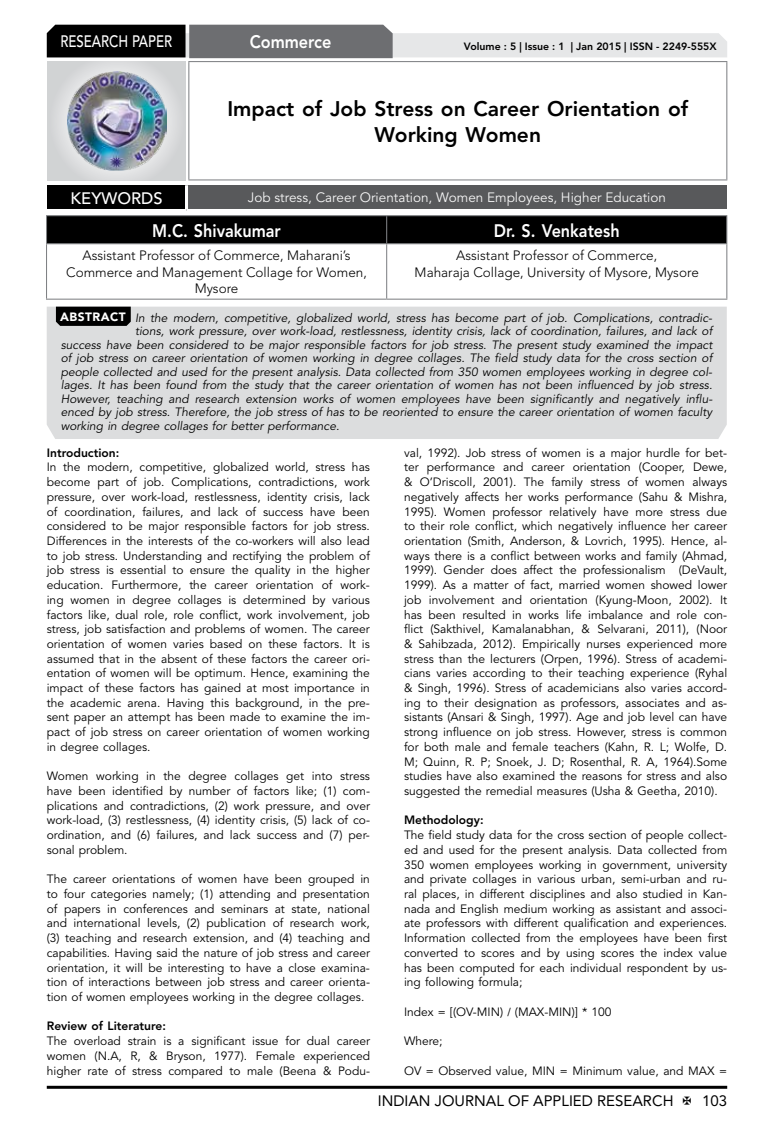
<style>
.page{position:relative;width:774px;height:1136px;background:#fff}
.page>*{position:absolute;margin:0;border:0;box-sizing:border-box;transform-origin:0 0}
.t1{font:800 21px/26.2px "Avenir LT Std";color:#000;text-align:center}
.t2{font:800 18px "Avenir LT Std";color:#fff;scale:.9 1}
.t3{font:500 16.5px "Avenir LT Std";color:#fff;scale:.8 1}
.t4{font:500 16.5px "Avenir LT Std";color:#fff}
.t5{font:15px "Avenir LT Std";color:#000}
.t6{font:300 13.5px/16.2px "Avenir LT Std";color:#000;text-align:center}
.t7{font:13.5px "Avenir LT Std";color:#f6f6f6}
.t8{font:12px/14.7px "Avenir LT Std";color:#000;text-align:justify}
.t9{font:italic 12px "Avenir LT Std";color:#000}
.t10{font:800 12px "Avenir LT Std";color:#000}
.t11{font:800 10.5px "Avenir LT Std";color:#000}
.s1{font-weight:900;font-style:normal;color:#fff}
.s2{font-family:"Times New Roman";font-weight:700}
</style>
<div class="page">
<hr style="left:47px;top:1085px;width:680px;height:3px;background:#000">
<div style="left:48px;top:62px;width:137px;height:118px;background:linear-gradient(to right,#d9dadb,#d9dadb)"></div>
<img style="left:68px;top:71px;width:99px;height:100px">
<svg style="left:47px;top:25px;width:680px;height:33px;background:#979899"></svg>
<hr style="left:188px;top:61px;width:539px;height:1px;background:#808285">
<hr style="left:188px;top:62px;width:1px;height:117px;background:#808285">
<hr style="left:726px;top:62px;width:1px;height:117px;background:#808285">
<hr style="left:188px;top:179px;width:539px;height:1px;background:#808285">
<hr style="left:46px;top:215px;width:341px;height:1px;background:#808285">
<hr style="left:387px;top:215px;width:340px;height:1px;background:#808285">
<div style="left:46px;top:216px;width:681px;height:27px;background:#000"></div>
<hr style="left:46px;top:243px;width:341px;height:1px;background:#808285">
<hr style="left:46px;top:244px;width:1px;height:54px;background:#808285">
<hr style="left:387px;top:243px;width:340px;height:1px;background:#808285">
<hr style="left:386px;top:244px;width:1px;height:54px;background:#808285">
<hr style="left:726px;top:244px;width:1px;height:54px;background:#808285">
<hr style="left:46px;top:298px;width:341px;height:1px;background:#808285">
<hr style="left:387px;top:298px;width:340px;height:1px;background:#808285">
<div style="left:47px;top:185px;width:139px;height:25px;background:#000"></div>
<div style="left:186px;top:185px;width:541px;height:25px;background:#58595b"></div>
<hr style="left:185px;top:185px;width:3px;height:24px;background:#fff">
<hr style="left:47px;top:209px;width:139px;height:3px;background:#fff">
<hr style="left:186px;top:209px;width:541px;height:3px;background:#fff">
<div style="left:47px;top:306px;width:680px;height:133px;background:#dcddde"></div>
<svg style="left:56px;top:306px;width:75px;height:20px"></svg>
<h3 class="t3" style="left:60px;top:32px;width:139px">RESEARCH PAPER</h3>
<h2 class="t2" style="left:250px;top:31px;width:92px">Commerce</h2>
<p class="t11" style="left:464px;top:41px;width:254px">Volume : 5 | Issue : 1 | Jan 2015 | ISSN - 2249-555X</p>
<h1 class="t1" style="left:227px;top:95px;width:462px">Impact of Job Stress on Career Orientation of<br>Working Women</h1>
<h3 class="t4" style="left:71px;top:189px;width:94px">KEYWORDS</h3>
<p class="t7" style="left:248px;top:189px;width:419px">Job stress, Career Orientation, Women Employees, Higher Education</p>
<h2 class="t2" style="left:152px;top:219px;width:144px">M.C. Shivakumar</h2>
<h2 class="t2" style="left:494px;top:219px;width:141px">Dr. S. Venkatesh</h2>
<p class="t6" style="left:66px;top:247px;width:302px">Assistant Professor of Commerce, Maharani’s<br>Commerce and Management Collage for Women,<br>Mysore</p>
<p class="t6" style="left:415px;top:247px;width:286px">Assistant Professor of Commerce,<br>Maharaja Collage, University of Mysore, Mysore</p>
<p class="t9" style="left:60px;top:311px;width:653px"><span class="s1">ABSTRACT</span> In the modern, competitive, globalized world, stress has become part of job. Complications, contradic-</p>
<p class="t9" style="left:135px;top:324px;width:579px">tions, work pressure, over work-load, restlessness, identity crisis, lack of coordination, failures, and lack of</p>
<p class="t9" style="left:61px;top:338px;width:653px">success have been considered to be major responsible factors for job stress. The present study examined the impact</p>
<p class="t9" style="left:61px;top:351px;width:653px">of job stress on career orientation of women working in degree collages. The field study data for the cross section of</p>
<p class="t9" style="left:61px;top:365px;width:653px">people collected and used for the present analysis. Data collected from 350 women employees working in degree col-</p>
<p class="t9" style="left:61px;top:378px;width:653px">lages. It has been found from the study that the career orientation of women has not been influenced by job stress.</p>
<p class="t9" style="left:61px;top:392px;width:653px">However, teaching and research extension works of women employees have been significantly and negatively influ-</p>
<p class="t9" style="left:61px;top:405px;width:653px">enced by job stress. Therefore, the job stress of has to be reoriented to ensure the career orientation of women faculty</p>
<p class="t9" style="left:61px;top:419px;width:280px">working in degree collages for better performance.</p>
<p class="t10" style="left:47px;top:445px;width:74px">Introduction:</p>
<p class="t8" style="left:47px;top:460px;width:325px">In the modern, competitive, globalized world, stress has become part of job. Complications, contradictions, work pressure, over work-load, restlessness, identity crisis, lack of coordination, failures, and lack of success have been considered to be major responsible factors for job stress.<br>Differences in the interests of the co-workers will also lead to job stress. Understanding and rectifying the problem of job stress is essential to ensure the quality in the higher education. Furthermore, the career orientation of work&shy;ing women in degree collages is determined by various factors like, dual role, role conflict, work involvement, job stress, job satisfaction and problems of women. The career orientation of women varies based on these factors. It is assumed that in the absent of these factors the career ori&shy;entation of women will be optimum. Hence, examining the impact of these factors has gained at most importance in the academic arena. Having this background, in the pre&shy;sent paper an attempt has been made to examine the im&shy;pact of job stress on career orientation of women working in degree collages.</p>
<p class="t8" style="left:47px;top:769px;width:325px">Women working in the degree collages get into stress have been identified by number of factors like; (1) com&shy;plications and contradictions, (2) work pressure, and over work-load, (3) restlessness, (4) identity crisis, (5) lack of co&shy;ordination, and (6) failures, and lack success and (7) per&shy;sonal problem.</p>
<p class="t8" style="left:47px;top:872px;width:325px">The career orientations of women have been grouped in to four categories namely; (1) attending and presentation of papers in conferences and seminars at state, national and international levels, (2) publication of research work, (3) teaching and research extension, and (4) teaching and capabilities. Having said the nature of job stress and career orientation, it will be interesting to have a close examina&shy;tion of interactions between job stress and career orienta&shy;tion of women employees working in the degree collages.</p>
<p class="t10" style="left:47px;top:1018px;width:121px">Review of Literature:</p>
<p class="t8" style="left:47px;top:1033px;width:325px">The overload strain is a significant issue for dual career women (N.A, R, &amp; Bryson, 1977). Female experienced higher rate of stress compared to male (Beena &amp; Podu-</p>
<p class="t8" style="left:404px;top:445px;width:325px">val, 1992). Job stress of women is a major hurdle for bet&shy;ter performance and career orientation (Cooper, Dewe, &amp; O’Driscoll, 2001). The family stress of women always negatively affects her works performance (Sahu &amp; Mishra, 1995). Women professor relatively have more stress due to their role conflict, which negatively influence her career orientation (Smith, Anderson, &amp; Lovrich, 1995). Hence, al&shy;ways there is a conflict between works and family (Ahmad, 1999). Gender does affect the professionalism (DeVault, 1999). As a matter of fact, married women showed lower job involvement and orientation (Kyung-Moon, 2002). It has been resulted in works life imbalance and role con&shy;flict (Sakthivel, Kamalanabhan, &amp; Selvarani, 2011), (Noor &amp; Sahibzada, 2012). Empirically nurses experienced more stress than the lecturers (Orpen, 1996). Stress of academi&shy;cians varies according to their teaching experience (Ryhal &amp; Singh, 1996). Stress of academicians also varies accord&shy;ing to their designation as professors, associates and as&shy;sistants (Ansari &amp; Singh, 1997). Age and job level can have strong influence on job stress. However, stress is common for both male and female teachers (Kahn, R. L; Wolfe, D.<br>M; Quinn, R. P; Snoek, J. D; Rosenthal, R. A, 1964).Some studies have also examined the reasons for stress and also suggested the remedial measures (Usha &amp; Geetha, 2010).</p>
<p class="t10" style="left:404px;top:813px;width:81px">Methodology:</p>
<p class="t8" style="left:404px;top:827px;width:325px">The field study data for the cross section of people collect&shy;ed and used for the present analysis. Data collected from 350 women employees working in government, university and private collages in various urban, semi-urban and ru&shy;ral places, in different disciplines and also studied in Kan&shy;nada and English medium working as assistant and associ&shy;ate professors with different qualification and experiences.<br>Information collected from the employees have been first converted to scores and by using scores the index value has been computed for each individual respondent by us&shy;ing following formula;</p>
<p class="t8" style="left:404px;top:1004px;width:209px">Index = [(OV-MIN) <span class="s2">/</span> (MAX-MIN)] * 100</p>
<p class="t8" style="left:404px;top:1033px;width:40px">Where;</p>
<p class="t8" style="left:404px;top:1063px;width:325px">OV = Observed value, MIN = Minimum value, and MAX =</p>
<p class="t5" style="left:378px;top:1091px;width:297px">INDIAN JOURNAL OF APPLIED RESEARCH</p>
<p class="t5" style="left:702px;top:1091px;width:27px">103</p>
</div>
